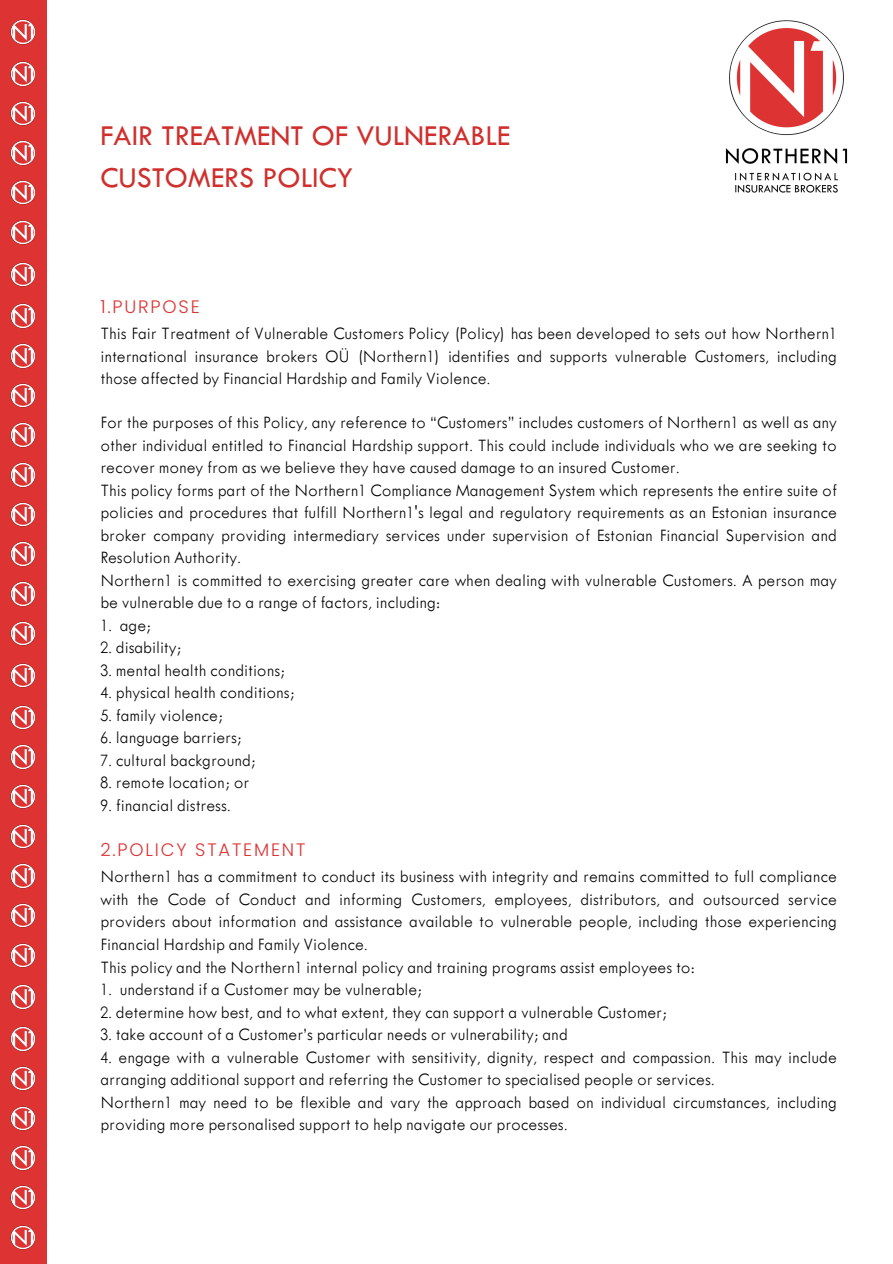
<style>
.page{position:relative;width:893px;height:1264px;background:#fff}
.page>*{position:absolute;margin:0;border:0;box-sizing:border-box;transform-origin:0 0}
.t1{font:30px/42.8px "Tw Cen MT Std";color:#cf302d}
.t2{font:300 18px/22.5px "Tw Cen MT Std";color:#000;text-align:justify}
.t3{font:300 18px "Poppins";letter-spacing:.1em;color:#d33}
</style>
<div class="page">
<img style="left:726px;top:20px;width:122px;height:173px">
<div style="left:0;top:0;width:47px;height:1263px;background:#d33"></div>
<img style="left:11px;top:20px;width:23px;height:24px">
<img style="left:11px;top:62px;width:23px;height:24px">
<img style="left:11px;top:101px;width:23px;height:25px">
<img style="left:11px;top:141px;width:23px;height:24px">
<img style="left:11px;top:180px;width:23px;height:25px">
<img style="left:11px;top:220px;width:23px;height:25px">
<img style="left:11px;top:262px;width:23px;height:24px">
<img style="left:11px;top:304px;width:23px;height:24px">
<img style="left:11px;top:343px;width:23px;height:25px">
<img style="left:11px;top:383px;width:23px;height:25px">
<img style="left:11px;top:423px;width:23px;height:24px">
<img style="left:11px;top:462px;width:23px;height:25px">
<img style="left:11px;top:502px;width:23px;height:25px">
<img style="left:11px;top:542px;width:23px;height:24px">
<img style="left:11px;top:581px;width:23px;height:25px">
<img style="left:11px;top:621px;width:23px;height:24px">
<img style="left:11px;top:663px;width:23px;height:24px">
<img style="left:11px;top:705px;width:23px;height:24px">
<img style="left:11px;top:744px;width:23px;height:25px">
<img style="left:11px;top:784px;width:23px;height:24px">
<img style="left:11px;top:824px;width:23px;height:24px">
<img style="left:11px;top:863px;width:23px;height:25px">
<img style="left:11px;top:903px;width:23px;height:24px">
<img style="left:11px;top:943px;width:23px;height:24px">
<img style="left:11px;top:984px;width:23px;height:25px">
<img style="left:11px;top:1026px;width:23px;height:25px">
<img style="left:11px;top:1066px;width:23px;height:24px">
<img style="left:11px;top:1106px;width:23px;height:24px">
<img style="left:11px;top:1145px;width:23px;height:25px">
<img style="left:11px;top:1185px;width:23px;height:24px">
<img style="left:11px;top:1225px;width:23px;height:24px">
<p class="t1" style="left:100px;top:116px;width:411px">FAIR TREATMENT OF VULNERABLE<br>CUSTOMERS POLICY</p>
<p class="t3" style="left:100px;top:294px;width:101px">1.PURPOSE</p>
<p class="t2" style="left:100px;top:323px;width:737px">This Fair Treatment of Vulnerable Customers Policy (Policy) has been developed to sets out how Northern1 international insurance brokers OÜ (Northern1) identifies and supports vulnerable Customers, including those affected by Financial Hardship and Family Violence.</p>
<p class="t2" style="left:100px;top:412px;width:737px">For the purposes of this Policy, any reference to “Customers” includes customers of Northern1 as well as any other individual entitled to Financial Hardship support. This could include individuals who we are seeking to recover money from as we believe they have caused damage to an insured Customer.</p>
<p class="t2" style="left:100px;top:480px;width:737px">This policy forms part of the Northern1 Compliance Management System which represents the entire suite of policies and procedures that fulfill Northern1's legal and regulatory requirements as an Estonian insurance broker company providing intermediary services under supervision of Estonian Financial Supervision and Resolution Authority.</p>
<p class="t2" style="left:100px;top:570px;width:737px">Northern1 is committed to exercising greater care when dealing with vulnerable Customers. A person may be vulnerable due to a range of factors, including:</p>
<p class="t2" style="left:100px;top:615px;width:52px">1. age;</p>
<p class="t2" style="left:100px;top:637px;width:82px">2. disability;</p>
<p class="t2" style="left:100px;top:660px;width:186px">3. mental health conditions;</p>
<p class="t2" style="left:100px;top:682px;width:196px">4. physical health conditions;</p>
<p class="t2" style="left:100px;top:705px;width:124px">5. family violence;</p>
<p class="t2" style="left:100px;top:727px;width:143px">6. language barriers;</p>
<p class="t2" style="left:100px;top:750px;width:157px">7. cultural background;</p>
<p class="t2" style="left:100px;top:772px;width:150px">8. remote location; or</p>
<p class="t2" style="left:100px;top:795px;width:132px">9. financial distress.</p>
<p class="t3" style="left:100px;top:837px;width:206px">2.POLICY STATEMENT</p>
<p class="t2" style="left:100px;top:867px;width:737px">Northern1 has a commitment to conduct its business with integrity and remains committed to full compliance with the Code of Conduct and informing Customers, employees, distributors, and outsourced service providers about information and assistance available to vulnerable people, including those experiencing Financial Hardship and Family Violence.</p>
<p class="t2" style="left:100px;top:957px;width:595px">This policy and the Northern1 internal policy and training programs assist employees to:</p>
<p class="t2" style="left:100px;top:979px;width:323px">1. understand if a Customer may be vulnerable;</p>
<p class="t2" style="left:100px;top:1002px;width:568px">2. determine how best, and to what extent, they can support a vulnerable Customer;</p>
<p class="t2" style="left:100px;top:1024px;width:469px">3. take account of a Customer’s particular needs or vulnerability; and</p>
<p class="t2" style="left:100px;top:1047px;width:737px">4. engage with a vulnerable Customer with sensitivity, dignity, respect and compassion. This may include arranging additional support and referring the Customer to specialised people or services.</p>
<p class="t2" style="left:100px;top:1092px;width:737px">Northern1 may need to be flexible and vary the approach based on individual circumstances, including providing more personalised support to help navigate our processes.</p>
</div>
